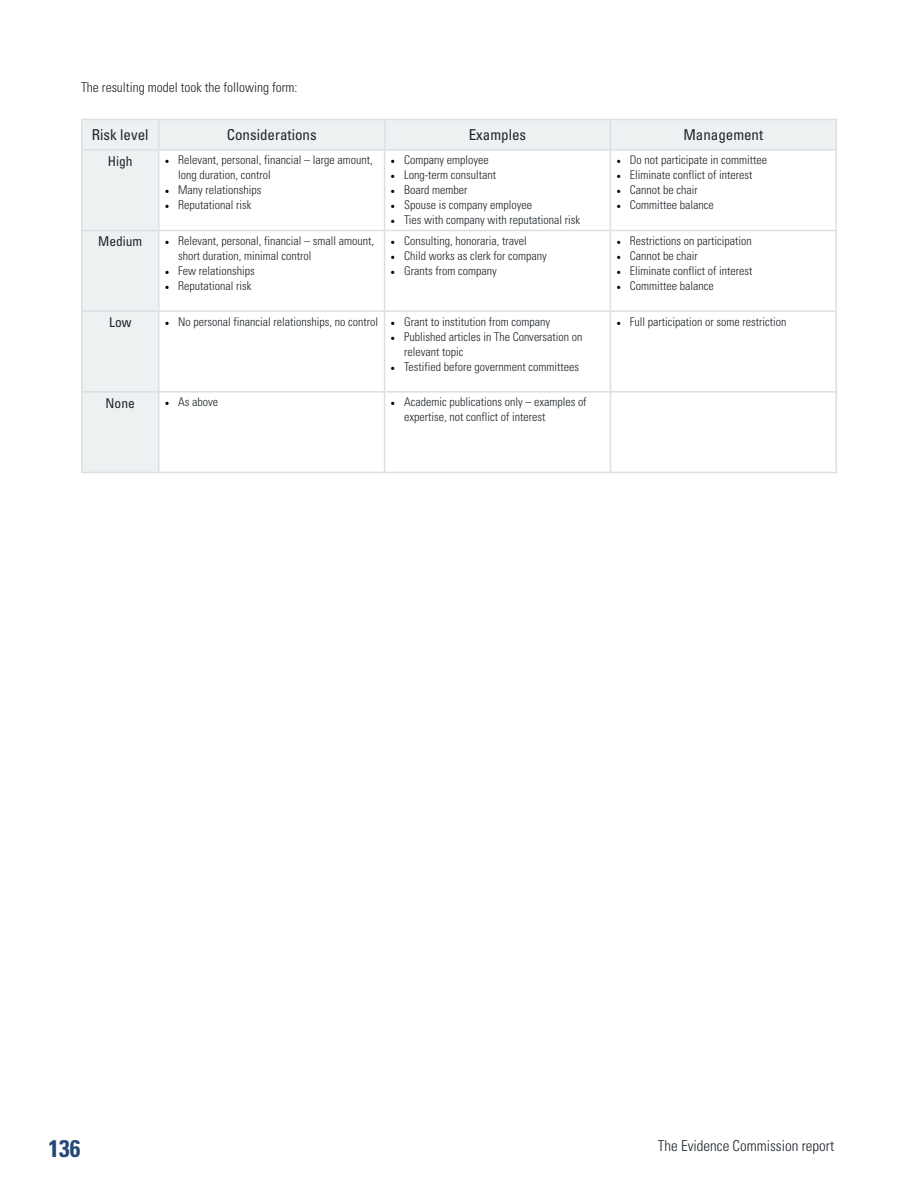
<style>
.page{position:relative;width:918px;height:1188px;background:#fff}
.page>*{position:absolute;margin:0;border:0;box-sizing:border-box;transform-origin:0 0}
.t1{font:700 condensed 24px "Univers";color:#254776}
.t2{font:condensed 15px "Univers";color:#1e252b}
.t3{font:300 condensed 15px "Univers";color:#1e252b}
.t4{font:300 condensed 13.5px "Univers";color:#1e252b}
.t5{font:condensed 13.5px "Univers";color:#1e252b}
.t6{font:300 condensed 12px/15px "Univers";color:#1e252b}
.s1{font-family:"Minion Pro";font-weight:400;font-stretch:normal;color:#000}
</style>
<div class="page">
<div style="left:82px;top:120px;width:754px;height:352px;background:#eef1f2"></div>
<svg style="left:160px;top:151px;width:676px;height:321px"></svg>
<svg style="left:81px;top:120px;width:1px;height:29px"></svg>
<hr style="left:81px;top:151px;width:1px;height:79px;background:#dadfe2">
<hr style="left:81px;top:231px;width:1px;height:79px;background:#dadfe2">
<hr style="left:81px;top:312px;width:1px;height:79px;background:#dadfe2">
<hr style="left:81px;top:393px;width:1px;height:79px;background:#dadfe2">
<hr style="left:81px;top:119px;width:78px;height:1px;background:#dadfe2">
<hr style="left:159px;top:119px;width:226px;height:1px;background:#dadfe2">
<hr style="left:385px;top:119px;width:225px;height:1px;background:#dadfe2">
<hr style="left:610px;top:119px;width:227px;height:1px;background:#dadfe2">
<hr style="left:158px;top:120px;width:2px;height:29px;background:#dadfe2">
<svg style="left:384px;top:120px;width:1px;height:29px"></svg>
<svg style="left:610px;top:120px;width:1px;height:29px"></svg>
<svg style="left:836px;top:120px;width:1px;height:29px"></svg>
<hr style="left:158px;top:151px;width:2px;height:79px;background:#dadfe2">
<hr style="left:384px;top:151px;width:1px;height:79px;background:#dadfe2">
<hr style="left:610px;top:151px;width:1px;height:79px;background:#dadfe2">
<hr style="left:836px;top:151px;width:1px;height:79px;background:#dadfe2">
<hr style="left:158px;top:231px;width:2px;height:79px;background:#dadfe2">
<hr style="left:384px;top:231px;width:1px;height:79px;background:#dadfe2">
<hr style="left:610px;top:231px;width:1px;height:79px;background:#dadfe2">
<hr style="left:836px;top:231px;width:1px;height:79px;background:#dadfe2">
<hr style="left:158px;top:312px;width:2px;height:79px;background:#dadfe2">
<hr style="left:384px;top:312px;width:1px;height:79px;background:#dadfe2">
<hr style="left:610px;top:312px;width:1px;height:79px;background:#dadfe2">
<hr style="left:836px;top:312px;width:1px;height:79px;background:#dadfe2">
<hr style="left:158px;top:393px;width:2px;height:79px;background:#dadfe2">
<hr style="left:384px;top:393px;width:1px;height:79px;background:#dadfe2">
<hr style="left:610px;top:393px;width:1px;height:79px;background:#dadfe2">
<hr style="left:836px;top:393px;width:1px;height:79px;background:#dadfe2">
<hr style="left:81px;top:149px;width:78px;height:2px;background:#dadfe2">
<hr style="left:159px;top:149px;width:226px;height:2px;background:#dadfe2">
<hr style="left:385px;top:149px;width:225px;height:2px;background:#dadfe2">
<hr style="left:610px;top:149px;width:227px;height:2px;background:#dadfe2">
<hr style="left:81px;top:230px;width:78px;height:1px;background:#dadfe2">
<hr style="left:159px;top:230px;width:226px;height:1px;background:#dadfe2">
<hr style="left:385px;top:230px;width:225px;height:1px;background:#dadfe2">
<hr style="left:610px;top:230px;width:227px;height:1px;background:#dadfe2">
<hr style="left:81px;top:310px;width:78px;height:2px;background:#dadfe2">
<hr style="left:159px;top:310px;width:226px;height:2px;background:#dadfe2">
<hr style="left:385px;top:310px;width:225px;height:2px;background:#dadfe2">
<hr style="left:610px;top:310px;width:227px;height:2px;background:#dadfe2">
<hr style="left:81px;top:391px;width:78px;height:2px;background:#dadfe2">
<hr style="left:159px;top:391px;width:226px;height:2px;background:#dadfe2">
<hr style="left:385px;top:391px;width:225px;height:2px;background:#dadfe2">
<hr style="left:610px;top:391px;width:227px;height:2px;background:#dadfe2">
<hr style="left:81px;top:472px;width:78px;height:1px;background:#dadfe2">
<hr style="left:159px;top:472px;width:226px;height:1px;background:#dadfe2">
<hr style="left:385px;top:472px;width:225px;height:1px;background:#dadfe2">
<hr style="left:610px;top:472px;width:227px;height:1px;background:#dadfe2">
<p class="t4" style="left:81px;top:79px;width:218px">The resulting model took the following form:</p>
<p class="t2" style="left:92px;top:125px;width:58px">Risk level</p>
<p class="t2" style="left:227px;top:125px;width:91px">Considerations</p>
<p class="t2" style="left:469px;top:125px;width:59px">Examples</p>
<p class="t2" style="left:683px;top:125px;width:81px">Management</p>
<p class="t5" style="left:108px;top:152px;width:26px">High</p>
<p class="t6" style="left:178px;top:153px;width:196px;text-indent:-14px"><span class="s1">•</span> Relevant, personal, financial – large amount, long duration, control</p>
<p class="t6" style="left:165px;top:183px;width:98px"><span class="s1">•</span> Many relationships</p>
<p class="t6" style="left:165px;top:198px;width:88px"><span class="s1">•</span> Reputational risk</p>
<p class="t6" style="left:391px;top:153px;width:100px"><span class="s1">•</span> Company employee</p>
<p class="t6" style="left:391px;top:168px;width:107px"><span class="s1">•</span> Long-term consultant</p>
<p class="t6" style="left:391px;top:183px;width:78px"><span class="s1">•</span> Board member</p>
<p class="t6" style="left:391px;top:198px;width:143px"><span class="s1">•</span> Spouse is company employee</p>
<p class="t6" style="left:391px;top:213px;width:191px"><span class="s1">•</span> Ties with company with reputational risk</p>
<p class="t6" style="left:616px;top:153px;width:152px"><span class="s1">•</span> Do not participate in committee</p>
<p class="t6" style="left:616px;top:168px;width:138px"><span class="s1">•</span> Eliminate conflict of interest</p>
<p class="t6" style="left:616px;top:183px;width:83px"><span class="s1">•</span> Cannot be chair</p>
<p class="t6" style="left:616px;top:198px;width:99px"><span class="s1">•</span> Committee balance</p>
<p class="t5" style="left:98px;top:233px;width:46px">Medium</p>
<p class="t6" style="left:178px;top:233px;width:197px;text-indent:-14px"><span class="s1">•</span> Relevant, personal, financial – small amount, short duration, minimal control</p>
<p class="t6" style="left:165px;top:263px;width:92px"><span class="s1">•</span> Few relationships</p>
<p class="t6" style="left:165px;top:278px;width:88px"><span class="s1">•</span> Reputational risk</p>
<p class="t6" style="left:391px;top:233px;width:138px"><span class="s1">•</span> Consulting, honoraria, travel</p>
<p class="t6" style="left:391px;top:248px;width:158px"><span class="s1">•</span> Child works as clerk for company</p>
<p class="t6" style="left:391px;top:263px;width:108px"><span class="s1">•</span> Grants from company</p>
<p class="t5" style="left:109px;top:314px;width:24px">Low</p>
<p class="t6" style="left:165px;top:314px;width:387px"><span class="s1">•</span> No personal financial relationships, no control <span class="s1">•</span> Grant to institution from company</p>
<p class="t6" style="left:404px;top:329px;width:180px;text-indent:-14px"><span class="s1">•</span> Published articles in The Conversation on relevant topic</p>
<p class="t6" style="left:391px;top:359px;width:190px"><span class="s1">•</span> Testified before government committees</p>
<p class="t5" style="left:106px;top:394px;width:31px">None</p>
<p class="t6" style="left:165px;top:395px;width:55px"><span class="s1">•</span> As above</p>
<p class="t6" style="left:404px;top:395px;width:184px;text-indent:-14px"><span class="s1">•</span> Academic publications only – examples of expertise, not conflict of interest</p>
<p class="t6" style="left:616px;top:233px;width:137px"><span class="s1">•</span> Restrictions on participation</p>
<p class="t6" style="left:616px;top:248px;width:83px"><span class="s1">•</span> Cannot be chair</p>
<p class="t6" style="left:616px;top:263px;width:138px"><span class="s1">•</span> Eliminate conflict of interest</p>
<p class="t6" style="left:616px;top:278px;width:99px"><span class="s1">•</span> Committee balance</p>
<p class="t6" style="left:616px;top:314px;width:172px"><span class="s1">•</span> Full participation or some restriction</p>
<h1 class="t1" style="left:49px;top:1134px;width:33px">136</h1>
<p class="t3" style="left:658px;top:1136px;width:178px">The Evidence Commission report</p>
</div>
